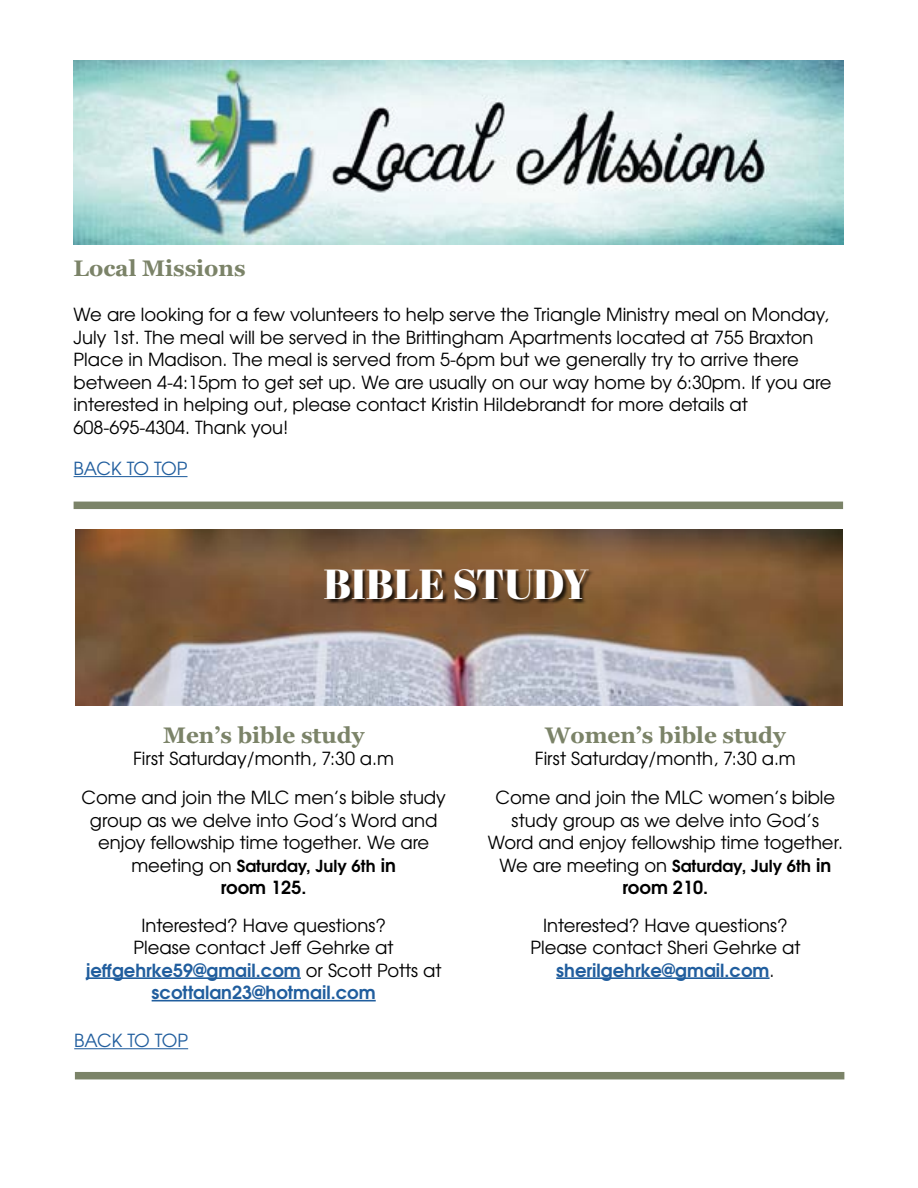
<style>
.page{position:relative;width:918px;height:1188px;background:#fff}
.page>*{position:absolute;margin:0;border:0;box-sizing:border-box;transform-origin:0 0}
.t1{font:42px "Abril Fatface";color:#fff}
.t2{font:700 22.5px "Georgia";color:#7b8368}
.t3{font:18px/22.5px "Te X Gyre Adventor";color:#000;text-align:center}
.t4{font:18px "Te X Gyre Adventor";letter-spacing:-.02em;color:#215e9e}
.t5{font:700 18px "Te X Gyre Adventor";color:#000}
.t6{font:700 16.5px "Te X Gyre Adventor";color:#000}
.s1{font-weight:400;font-size:18px}
.s2{font-size:18px}
.s3{font-weight:700;color:#215e9e}
</style>
<div class="page">
<img style="left:74px;top:61px;width:769px;height:184px">
<hr style="left:74px;top:476px;width:114px;height:1px;background:#215e9e">
<div style="left:74px;top:502px;width:769px;height:7px;background:#7b8368"></div>
<div style="left:75px;top:1072px;width:769px;height:7px;background:#7b8368"></div>
<hr style="left:74px;top:1048px;width:114px;height:1px;background:#215e9e">
<hr style="left:556px;top:977px;width:214px;height:2px;background:#215e9e">
<img style="left:75px;top:529px;width:767px;height:177px">
<div style="left:326px;top:571px;width:269px;height:34px;background:#000;opacity:.75"></div>
<hr style="left:86px;top:977px;width:215px;height:2px;background:#215e9e">
<hr style="left:152px;top:1000px;width:224px;height:1px;background:#215e9e">
<p class="t2" style="left:74px;top:254px;width:173px">Local Missions</p>
<p class="t3" style="left:74px;top:302px;width:760px;text-align:left">We are looking for a few volunteers to help serve the Triangle Ministry meal on Monday, July 1st. The meal will be served in the Brittingham Apartments located at 755 Braxton Place in Madison. The meal is served from 5-6pm but we generally try to arrive there between 4-4:15pm to get set up. We are usually on our way home by 6:30pm. If you are interested in helping out, please contact Kristin Hildebrandt for more details at 608-695-4304. Thank you!</p>
<p class="t4" style="left:74px;top:454px;width:115px">BACK TO TOP</p>
<h1 class="t1" style="left:323px;top:555px;width:267px">BIBLE STUDY</h1>
<p class="t2" style="left:163px;top:720px;width:203px">Men’s bible study</p>
<p class="t3" style="left:81px;top:738px;width:366px;line-height:39px">First Saturday/month, 7:30 a.m<br>Come and join the MLC men’s bible study</p>
<p class="t3" style="left:90px;top:808px;width:349px">group as we delve into God’s Word and enjoy fellowship time together. We are</p>
<p class="t6" style="left:131px;top:851px;width:266px"><span class="s1">meeting on</span> Saturday, July 6th <span class="s2">in</span></p>
<p class="t5" style="left:221px;top:872px;width:87px">room 125.</p>
<p class="t3" style="left:86px;top:913px;width:357px">Interested? Have questions?<br>Please contact Jeff Gehrke at <span class="s3">jeffgehrke59@gmail.com</span> or Scott Potts at <span class="s3">scottalan23@hotmail.com</span></p>
<p class="t4" style="left:74px;top:1026px;width:115px">BACK TO TOP</p>
<p class="t2" style="left:545px;top:720px;width:242px">Women’s bible study</p>
<p class="t3" style="left:496px;top:738px;width:341px;line-height:39px">First Saturday/month, 7:30 a.m<br>Come and join the MLC women’s bible</p>
<p class="t3" style="left:488px;top:808px;width:357px">study group as we delve into God’s<br>Word and enjoy fellowship time together.</p>
<p class="t6" style="left:500px;top:851px;width:333px"><span class="s1">We are meeting on</span> Saturday, July 6th <span class="s2">in</span></p>
<p class="t5" style="left:623px;top:872px;width:87px">room 210.</p>
<p class="t3" style="left:530px;top:913px;width:272px">Interested? Have questions?<br>Please contact Sheri Gehrke at <span class="s3">sherilgehrke@gmail.com</span>.</p>
</div>
